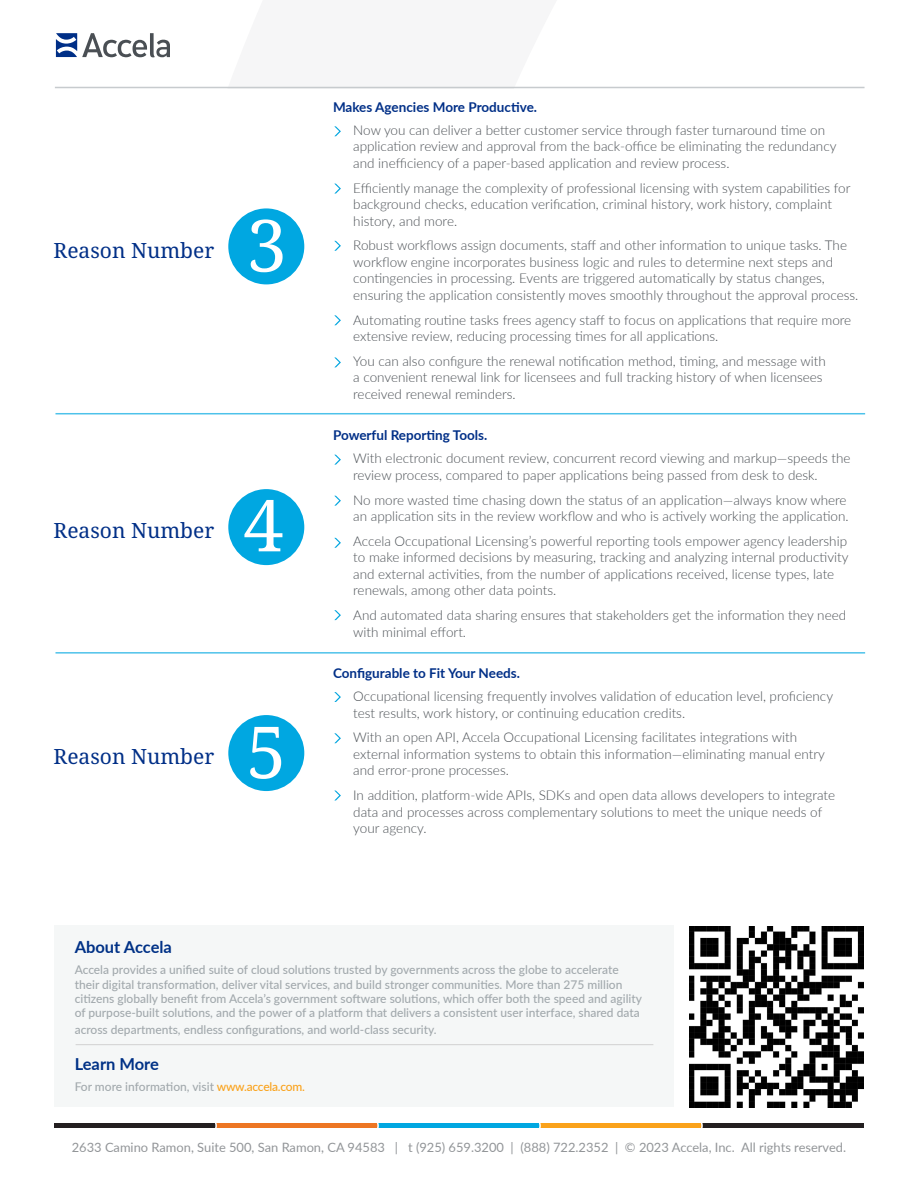
<style>
.page{position:relative;width:918px;height:1188px;background:#fff}
.page>*{position:absolute;margin:0;border:0;box-sizing:border-box;transform-origin:0 0}
.t1{font:72px "Noto Serif";color:#fff}
.t2{font:21px "Noto Serif";color:#002f87}
.HEADLINE_1{font:700 16.5px "Lato";color:#003186}
.body_bullet_list{font:300 13.5px/16.5px "Lato";color:#4a4f54}
.body_heading1{font:700 13.5px "Lato";color:#002f87}
.t3{font:12.9px "Lato";color:#929598}
.body_text{font:500 12px/14.4px "Lato";color:#a2a9ad}
.s1{color:#faa21b}
</style>
<div class="page">
<svg style="left:135px;top:57px;width:456px;height:358px"></svg>
<hr style="left:55px;top:87px;width:810px;height:1px;background:#c7cbce">
<svg style="left:56px;top:33px;width:114px;height:24px"></svg>
<div style="left:54px;top:1123px;width:163px;height:5px;background:#231f20"></div>
<div style="left:216px;top:1123px;width:163px;height:5px;background:#ed7623"></div>
<div style="left:378px;top:1123px;width:163px;height:5px;background:#00a7e1"></div>
<div style="left:540px;top:1123px;width:163px;height:5px;background:#faa21b"></div>
<div style="left:702px;top:1123px;width:162px;height:5px;background:#231f20"></div>
<div style="left:10px;top:90px;width:543px;height:442px;background:#fff"></div>
<div style="left:228px;top:208px;width:76px;height:76px;background:#00a7e1;border-radius:50%"></div>
<div style="left:228px;top:489px;width:76px;height:76px;background:#00a7e1;border-radius:50%"></div>
<div style="left:228px;top:715px;width:76px;height:76px;background:#00a7e1;border-radius:50%"></div>
<hr style="left:56px;top:413px;width:809px;height:1px;background:#4dc2ea">
<hr style="left:56px;top:652px;width:809px;height:2px;background:#4dc2ea">
<img style="left:689px;top:926px;width:175px;height:181px">
<div style="left:54px;top:926px;width:620px;height:181px;background:#f5f7f7"></div>
<hr style="left:76px;top:1044px;width:577px;height:1px;background:#d1d1d1">
<svg style="left:334px;top:126px;width:7px;height:10px"></svg>
<svg style="left:334px;top:184px;width:7px;height:10px"></svg>
<svg style="left:334px;top:241px;width:7px;height:10px"></svg>
<svg style="left:334px;top:315px;width:7px;height:10px"></svg>
<svg style="left:334px;top:357px;width:7px;height:10px"></svg>
<svg style="left:334px;top:455px;width:7px;height:10px"></svg>
<svg style="left:334px;top:496px;width:7px;height:10px"></svg>
<svg style="left:334px;top:538px;width:7px;height:10px"></svg>
<svg style="left:334px;top:610px;width:7px;height:10px"></svg>
<svg style="left:334px;top:692px;width:7px;height:10px"></svg>
<svg style="left:334px;top:733px;width:7px;height:10px"></svg>
<svg style="left:335px;top:791px;width:6px;height:9px"></svg>
<p class="t2" style="left:54px;top:236px;width:162px">Reason Number</p>
<p class="t1" style="left:247px;top:196px;width:42px">3</p>
<p class="t2" style="left:54px;top:516px;width:162px">Reason Number</p>
<p class="t1" style="left:243px;top:476px;width:42px">4</p>
<p class="t2" style="left:54px;top:742px;width:162px">Reason Number</p>
<p class="t1" style="left:246px;top:703px;width:42px">5</p>
<p class="body_heading1" style="left:333px;top:97px;width:206px">Makes Agencies More Productive.</p>
<p class="body_bullet_list" style="left:353px;top:121px;width:485px">Now you can deliver a better customer service through faster turnaround time on application review and approval from the back-office be eliminating the redundancy and inefficiency of a paper-based application and review process.</p>
<p class="body_bullet_list" style="left:353px;top:179px;width:499px">Efficiently manage the complexity of professional licensing with system capabilities for background checks, education verification, criminal history, work history, complaint history, and more.</p>
<p class="body_bullet_list" style="left:353px;top:237px;width:507px">Robust workflows assign documents, staff and other information to unique tasks. The workflow engine incorporates business logic and rules to determine next steps and contingencies in processing. Events are triggered automatically by status changes, ensuring the application consistently moves smoothly throughout the approval process.</p>
<p class="body_bullet_list" style="left:353px;top:311px;width:500px">Automating routine tasks frees agency staff to focus on applications that require more extensive review, reducing processing times for all applications.</p>
<p class="body_bullet_list" style="left:353px;top:352px;width:474px">You can also configure the renewal notification method, timing, and message with a convenient renewal link for licensees and full tracking history of when licensees received renewal reminders.</p>
<p class="body_heading1" style="left:333px;top:425px;width:156px">Powerful Reporting Tools.</p>
<p class="body_bullet_list" style="left:353px;top:450px;width:499px">With electronic document review, concurrent record viewing and markup—speeds the review process, compared to paper applications being passed from desk to desk.</p>
<p class="body_bullet_list" style="left:353px;top:491px;width:497px">No more wasted time chasing down the status of an application—always know where an application sits in the review workflow and who is actively working the application.</p>
<p class="body_bullet_list" style="left:353px;top:532px;width:497px">Accela Occupational Licensing’s powerful reporting tools empower agency leadership to make informed decisions by measuring, tracking and analyzing internal productivity and external activities, from the number of applications received, license types, late renewals, among other data points.</p>
<p class="body_bullet_list" style="left:353px;top:607px;width:494px">And automated data sharing ensures that stakeholders get the information they need with minimal effort.</p>
<p class="body_heading1" style="left:333px;top:663px;width:189px">Configurable to Fit Your Needs.</p>
<p class="body_bullet_list" style="left:353px;top:688px;width:481px">Occupational licensing frequently involves validation of education level, proficiency test results, work history, or continuing education credits.</p>
<p class="body_bullet_list" style="left:353px;top:729px;width:473px">With an open API, Accela Occupational Licensing facilitates integrations with external information systems to obtain this information—eliminating manual entry and error-prone processes.</p>
<p class="body_bullet_list" style="left:353px;top:787px;width:483px">In addition, platform-wide APIs, SDKs and open data allows developers to integrate data and processes across complementary solutions to meet the unique needs of your agency.</p>
<p class="HEADLINE_1" style="left:75px;top:935px;width:99px">About Accela</p>
<p class="body_text" style="left:75px;top:962px;width:569px">Accela provides a unified suite of cloud solutions trusted by governments across the globe to accelerate their digital transformation, deliver vital services, and build stronger communities. More than 275 million citizens globally benefit from Accela’s government software solutions, which offer both the speed and agility of purpose-built solutions, and the power of a platform that delivers a consistent user interface, shared data</p>
<p class="body_text" style="left:75px;top:1022px;width:364px">across departments, endless configurations, and world-class security.</p>
<p class="HEADLINE_1" style="left:75px;top:1052px;width:86px">Learn More</p>
<p class="body_text" style="left:75px;top:1079px;width:232px">For more information, visit <span class="s1">www.accela.com.</span></p>
<p class="t3" style="left:72px;top:1138px;width:776px">2633 Camino Ramon, Suite 500, San Ramon, CA 94583 | t (925) 659.3200 | (888) 722.2352 | © 2023 Accela, Inc. All rights reserved.</p>
</div>
